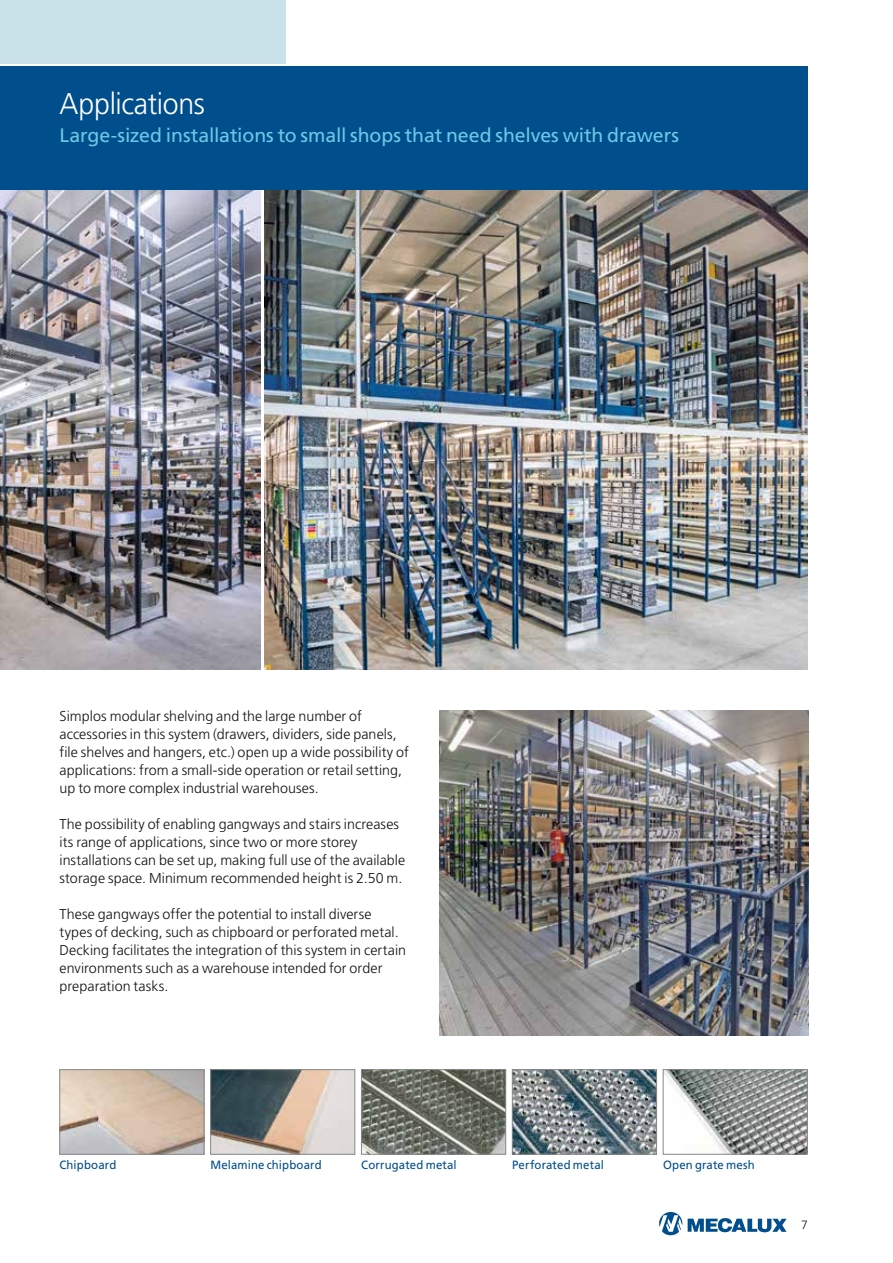
<style>
.page{position:relative;width:893px;height:1263px;background:#fff}
.page>*{position:absolute;margin:0;border:0;box-sizing:border-box;transform-origin:0 0}
.t1{font:300 30px "Frutiger LT Std";letter-spacing:-.01em;color:#fff;scale:.95 1}
.t2{font:19.5px "Frutiger LT Std";letter-spacing:-.005em;color:#6dc8e7}
.t3{font:300 14.25px/18px "Frutiger LT Std";letter-spacing:.005em;color:#121212}
.t4{font:12px "Frutiger LT Std";letter-spacing:.01em;color:#004e8b;scale:.95 1}
.t5{font:300 12px "Frutiger LT Std";color:#121212}
</style>
<div class="page">
<img style="left:62px;top:1071px;width:140px;height:81px">
<div style="left:60px;top:1069px;width:144px;height:85px;border:1px solid #888a8a"></div>
<img style="left:212px;top:1071px;width:141px;height:81px">
<div style="left:210px;top:1069px;width:145px;height:85px;border:1px solid #888a8a"></div>
<img style="left:363px;top:1071px;width:141px;height:81px">
<div style="left:361px;top:1069px;width:145px;height:85px;border:1px solid #888a8a"></div>
<img style="left:514px;top:1071px;width:141px;height:81px">
<div style="left:512px;top:1069px;width:145px;height:85px;border:1px solid #888a8a"></div>
<img style="left:665px;top:1071px;width:141px;height:81px">
<div style="left:663px;top:1069px;width:145px;height:85px;border:1px solid #888a8a"></div>
<img style="left:439px;top:710px;width:369px;height:325px">
<img style="left:0;top:189px;width:260px;height:481px">
<img style="left:264px;top:189px;width:544px;height:481px">
<div style="left:0;top:0;width:286px;height:64px;background:#c9e2ea"></div>
<svg style="left:659px;top:1212px;width:23px;height:23px"></svg>
<svg style="left:688px;top:1218px;width:99px;height:15px"></svg>
<div style="left:0;top:66px;width:808px;height:123px;background:#004e8b"></div>
<h1 class="t1" style="left:60px;top:87px;width:154px">Applications</h1>
<h2 class="t2" style="left:60px;top:124px;width:621px">Large-sized installations to small shops that need shelves with drawers</h2>
<p class="t3" style="left:60px;top:707px;width:351px">Simplos modular shelving and the large number of accessories in this system (drawers, dividers, side panels, file shelves and hangers, etc.) open up a wide possibility of applications: from a small-side operation or retail setting, up to more complex industrial warehouses.</p>
<p class="t3" style="left:60px;top:815px;width:347px">The possibility of enabling gangways and stairs increases its range of applications, since two or more storey installations can be set up, making full use of the available storage space. Minimum recommended height is 2.50 m.</p>
<p class="t3" style="left:60px;top:905px;width:348px">These gangways offer the potential to install diverse types of decking, such as chipboard or perforated metal.<br>Decking facilitates the integration of this system in certain environments such as a warehouse intended for order preparation tasks.</p>
<p class="t4" style="left:60px;top:1158px;width:61px">Chipboard</p>
<p class="t4" style="left:210px;top:1158px;width:119px">Melamine chipboard</p>
<p class="t4" style="left:361px;top:1158px;width:102px">Corrugated metal</p>
<p class="t4" style="left:512px;top:1158px;width:98px">Perforated metal</p>
<p class="t4" style="left:663px;top:1158px;width:98px">Open grate mesh</p>
<p class="t5" style="left:801px;top:1218px;width:8px">7</p>
</div>
